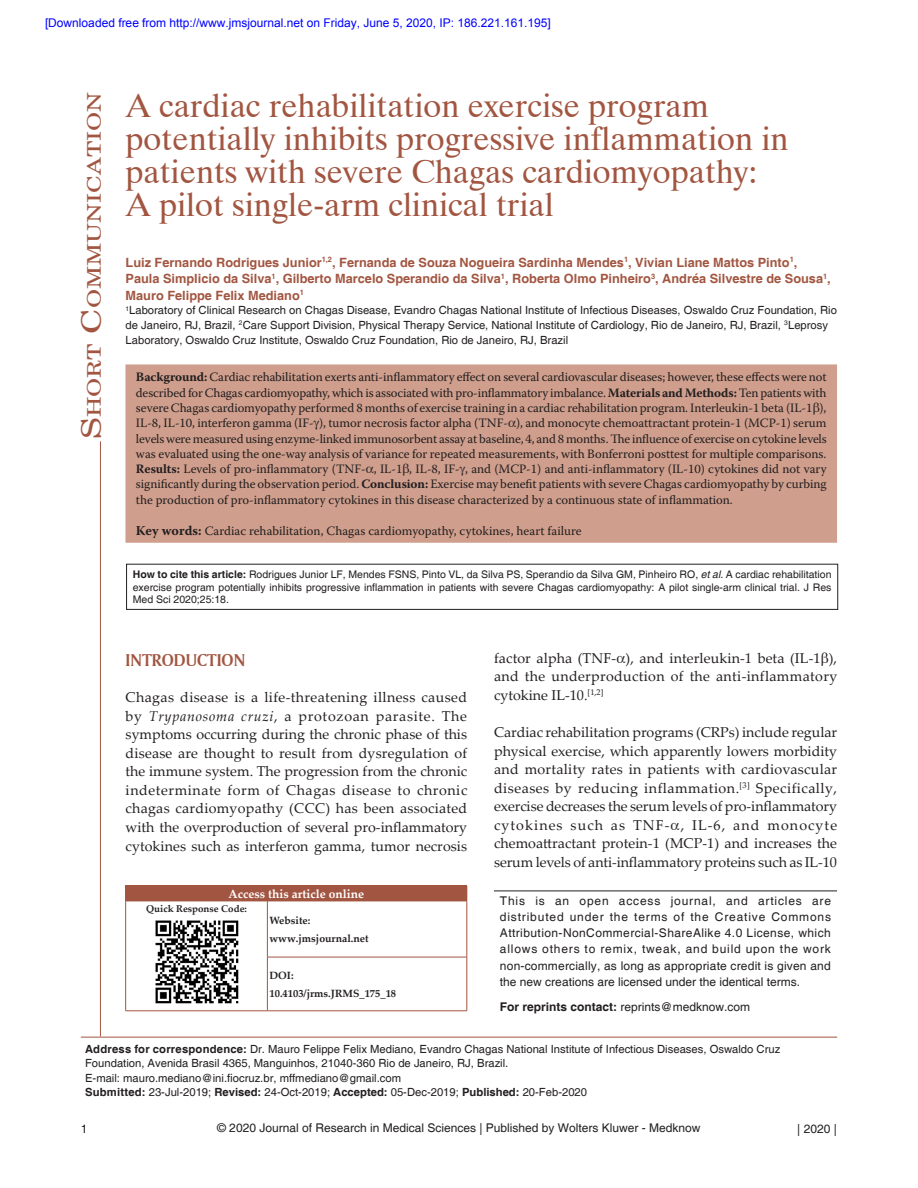
<style>
.page{position:relative;width:918px;height:1188px;background:#fff}
.page>*{position:absolute;margin:0;border:0;box-sizing:border-box;transform-origin:0 0}
.t1{font:33px/33px "Dutch 801 BT";color:#a25641}
.t2{font:18.9px "New Century Schlbk";color:#a25641;scale:1.3 1}
.t3{font:18px "Amerigo BT Bold A";color:#a25641}
.t4{font:14.25px/18.6px "Palatino Linotype";letter-spacing:.005em;color:#231f20;text-align:justify}
.t5{font:12.75px/15.3px "Warnock Pro";color:#231f20;text-align:justify}
.t6{font:700 12.75px/16.5px "Helvetica";color:#a25641}
.t7{font:12px/16.2px "Helvetica";color:#231f20;text-align:justify}
.t8{font:12px "Arial";color:#00f}
.t9{font:700 12px "Palatino Linotype";color:#fff}
.t10{font:11.25px/14.5px "Helvetica";color:#231f20}
.t11{font:10.5px/12.6px "Helvetica";color:#231f20;text-align:justify}
.t12{font:700 10.5px/18.5px "Palatino Linotype";color:#231f20}
.t13{font:700 9.75px "Palatino Linotype";color:#231f20}
.s1{font-size:27px}
.s2{font-weight:700}
.s3{font-weight:700;font-size:13.5px}
.s4{font-style:italic}
</style>
<div class="page">
<div style="left:126px;top:365px;width:710px;height:177px;background:#cf9e8c"></div>
<div style="left:125px;top:364px;width:712px;height:179px;border:2px solid #cf9e8c"></div>
<hr style="left:81px;top:1037px;width:756px;height:1px;background:#a25641">
<div style="left:126px;top:886px;width:341px;height:15px;background:#a25641"></div>
<svg style="left:125px;top:886px;width:1px;height:15px"></svg>
<svg style="left:467px;top:886px;width:1px;height:15px"></svg>
<hr style="left:125px;top:901px;width:1px;height:56px;background:#a25641">
<hr style="left:125px;top:957px;width:1px;height:54px;background:#a25641">
<hr style="left:125px;top:901px;width:142px;height:1px;background:#a25641">
<hr style="left:267px;top:901px;width:1px;height:56px;background:#a25641">
<hr style="left:267px;top:901px;width:200px;height:1px;background:#a25641">
<hr style="left:467px;top:901px;width:1px;height:56px;background:#a25641">
<hr style="left:125px;top:1011px;width:142px;height:1px;background:#a25641">
<hr style="left:267px;top:957px;width:1px;height:54px;background:#a25641">
<hr style="left:267px;top:957px;width:200px;height:1px;background:#a25641">
<hr style="left:467px;top:957px;width:1px;height:54px;background:#a25641">
<hr style="left:267px;top:1011px;width:200px;height:1px;background:#a25641">
<img style="left:155px;top:920px;width:84px;height:84px">
<div style="left:126px;top:564px;width:712px;height:46px;border:1px solid #231f20"></div>
<hr style="left:494px;top:891px;width:343px;height:1px;background:#231f20">
<hr style="left:100px;top:441px;width:1px;height:596px;background:#a25641">
<p class="t8" style="left:45px;top:16px;width:507px">[Downloaded free from http://www.jmsjournal.net on Friday, June 5, 2020, IP: 186.221.161.195]</p>
<h2 class="t2" style="left:83px;top:439px;width:269px;rotate:-90deg"><span class="s1">S</span>hort <span class="s1">C</span>ommunication</h2>
<h1 class="t1" style="left:126px;top:89px;width:664px">A cardiac rehabilitation exercise program potentially inhibits progressive inflammation in patients with severe Chagas cardiomyopathy:<br>A pilot single‑arm clinical trial</h1>
<p class="t6" style="left:126px;top:254px;width:707px">Luiz Fernando Rodrigues Junior<sup>1,2</sup>, Fernanda de Souza Nogueira Sardinha Mendes<sup>1</sup>, Vivian Liane Mattos Pinto<sup>1</sup>,<br>Paula Simplicio da Silva<sup>1</sup>, Gilberto Marcelo Sperandio da Silva<sup>1</sup>, Roberta Olmo Pinheiro<sup>3</sup>, Andréa Silvestre de Sousa<sup>1</sup>,<br>Mauro Felippe Felix Mediano<sup>1</sup></p>
<p class="t10" style="left:126px;top:303px;width:713px"><sup>1</sup>Laboratory of Clinical Research on Chagas Disease, Evandro Chagas National Institute of Infectious Diseases, Oswaldo Cruz Foundation, Rio de Janeiro, RJ, Brazil, <sup>2</sup>Care Support Division, Physical Therapy Service, National Institute of Cardiology, Rio de Janeiro, RJ, Brazil, <sup>3</sup>Leprosy<br>Laboratory, Oswaldo Cruz Institute, Oswaldo Cruz Foundation, Rio de Janeiro, RJ, Brazil</p>
<p class="t5" style="left:136px;top:369px;width:692px"><span class="s2">Background:</span> Cardiac rehabilitation exerts anti‑inflammatory effect on several cardiovascular diseases; however, these effects were not described for Chagas cardiomyopathy, which is associated with pro‑inflammatory imbalance. <span class="s2">Materials and Methods:</span> Ten patients with severe Chagas cardiomyopathy performed 8 months of exercise training in a cardiac rehabilitation program. Interleukin‑1 beta (IL‑1 ), IL‑8, IL‑10, interferon gamma (IF‑ ), tumor necrosis factor alpha (TNF‑ ), and monocyte chemoattractant protein‑1 (MCP‑1) serum levels were measured using enzyme‑linked immunosorbent assay at baseline, 4, and 8 months. The influence of exercise on cytokine levels was evaluated using the one‑way analysis of variance for repeated measurements, with Bonferroni posttest for multiple comparisons.<br><span class="s2">Results:</span> Levels of pro‑inflammatory (TNF‑ , IL‑1 , IL‑8, IF‑ , and (MCP‑1) and anti‑inflammatory (IL‑10) cytokines did not vary significantly during the observation period. <span class="s2">Conclusion:</span> Exercise may benefit patients with severe Chagas cardiomyopathy by curbing the production of pro‑inflammatory cytokines in this disease characterized by a continuous state of inflammation.</p>
<p class="t5" style="left:136px;top:523px;width:447px"><span class="s3">Key words:</span> Cardiac rehabilitation, Chagas cardiomyopathy, cytokines, heart failure</p>
<p class="t11" style="left:133px;top:568px;width:700px"><span class="s2">How to cite this article:</span> Rodrigues Junior LF, Mendes FSNS, Pinto VL, da Silva PS, Sperandio da Silva GM, Pinheiro RO, <span class="s4">et al</span>. A cardiac rehabilitation exercise program potentially inhibits progressive inflammation in patients with severe Chagas cardiomyopathy: A pilot single‑arm clinical trial. J Res Med Sci 2020;25:18.</p>
<h3 class="t3" style="left:126px;top:649px;width:121px">INTRODUCTION</h3>
<p class="t4" style="left:126px;top:688px;width:343px">Chagas disease is a life‑threatening illness caused by <span class="s4">Trypanosoma cruzi</span>, a protozoan parasite. The symptoms occurring during the chronic phase of this disease are thought to result from dysregulation of the immune system. The progression from the chronic indeterminate form of Chagas disease to chronic chagas cardiomyopathy (CCC) has been associated with the overproduction of several pro‑inflammatory cytokines such as interferon gamma, tumor necrosis</p>
<p class="t9" style="left:228px;top:885px;width:137px">Access this article online</p>
<p class="t13" style="left:146px;top:902px;width:102px">Quick Response Code:</p>
<p class="t12" style="left:270px;top:910px;width:101px">Website: www.jmsjournal.net</p>
<p class="t12" style="left:270px;top:965px;width:128px">DOI:<br>10.4103/jrms.JRMS_175_18</p>
<p class="t4" style="left:494px;top:648px;width:345px">factor alpha (TNF‑ ), and interleukin‑1 beta (IL‑1 ), and the underproduction of the anti‑inflammatory cytokine IL‑10.<sup>[1,2]</sup></p>
<p class="t4" style="left:494px;top:722px;width:345px">Cardiac rehabilitation programs (CRPs) include regular physical exercise, which apparently lowers morbidity and mortality rates in patients with cardiovascular diseases by reducing inflammation.<sup>[3]</sup> Specifically, exercise decreases the serum levels of pro‑inflammatory cytokines such as TNF‑ , IL‑6, and monocyte chemoattractant protein‑1 (MCP‑1) and increases the serum levels of anti‑inflammatory proteins such as IL‑10</p>
<p class="t7" style="left:500px;top:893px;width:333px">This is an open access journal, and articles are distributed under the terms of the Creative Commons Attribution‑NonCommercial‑ShareAlike 4.0 License, which allows others to remix, tweak, and build upon the work non‑commercially, as long as appropriate credit is given and the new creations are licensed under the identical terms.</p>
<p class="t7" style="left:500px;top:999px;width:252px"><span class="s2">For reprints contact:</span> reprints@medknow.com</p>
<p class="t10" style="left:85px;top:1042px;width:697px"><span class="s2">Address for correspondence:</span> Dr. Mauro Felippe Felix Mediano, Evandro Chagas National Institute of Infectious Diseases, Oswaldo Cruz Foundation, Avenida Brasil 4365, Manguinhos, 21040‑360 Rio de Janeiro, RJ, Brazil.<br>E‑mail: mauro.mediano@ini.fiocruz.br, mffmediano@gmail.com<br><span class="s2">Submitted:</span> 23‑Jul‑2019; <span class="s2">Revised:</span> 24‑Oct‑2019; <span class="s2">Accepted:</span> 05‑Dec‑2019; <span class="s2">Published:</span> 20-Feb-2020</p>
<p class="t7" style="left:81px;top:1122px;width:8px">1</p>
<p class="t7" style="left:217px;top:1121px;width:485px">© 2020 Journal of Research in Medical Sciences | Published by Wolters Kluwer - Medknow</p>
<p class="t7" style="left:797px;top:1121px;width:41px">| 2020 |</p>
</div>
